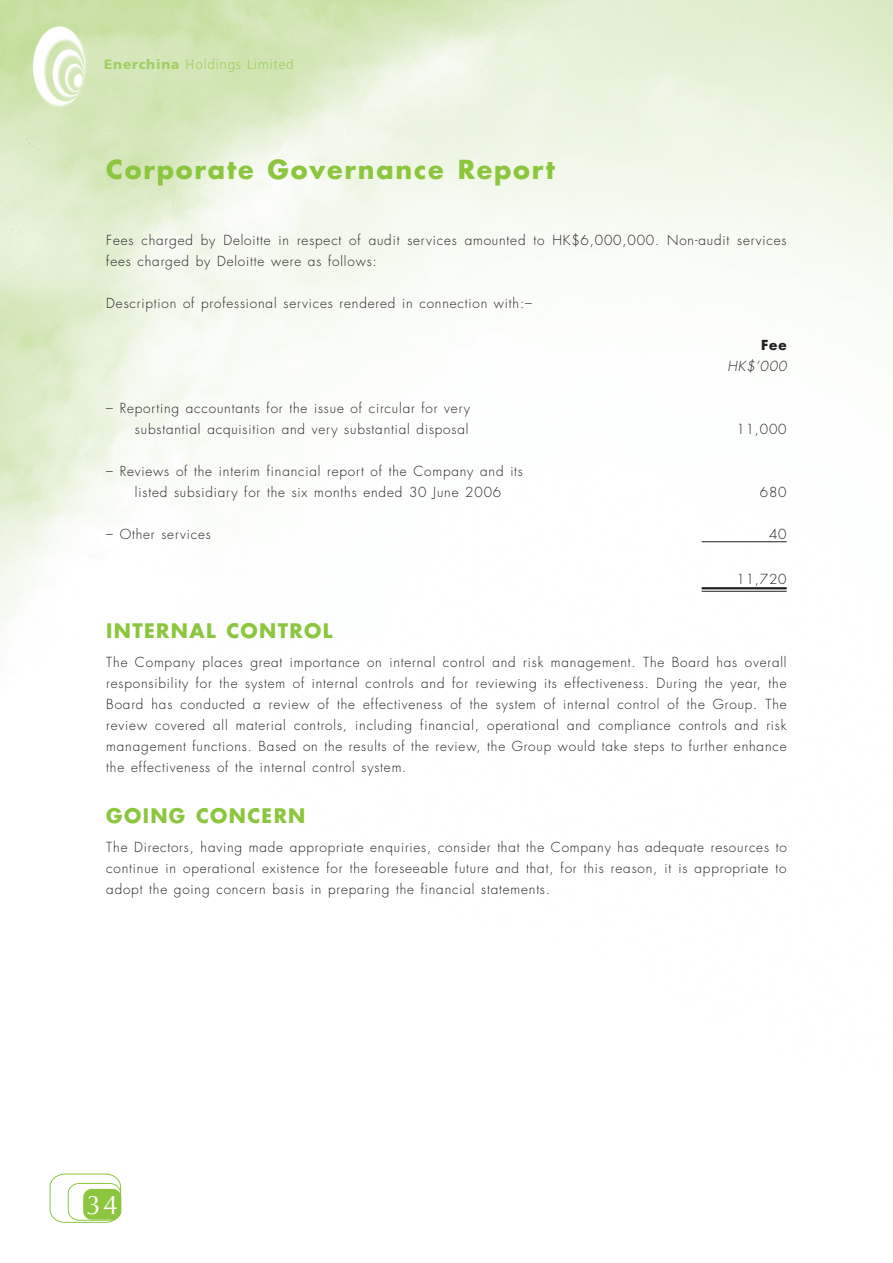
<style>
.page{position:relative;width:893px;height:1263px;background:#fff}
.page>*{position:absolute;margin:0;border:0;box-sizing:border-box;transform-origin:0 0}
.t1{font:27px "Optima LT Std";color:#fff}
.t2{font:700 25.5px "Futura Std";letter-spacing:.07em;color:#8bc63e}
.t3{font:700 19.5px "Futura Std";letter-spacing:.07em;color:#8bc63e}
.t4{font:300 13.5px/21px "Futura Std";letter-spacing:.06em;color:#231f20;text-align:justify}
.t5{font:300 13.5px "Frutiger LT Std";letter-spacing:.055em;color:#a2cf62}
.t6{font:italic 300 13.5px "Futura Std";color:#231f20}
.t7{font:700 13.5px "Futura Std";color:#231f20}
.s1{font-weight:900}
</style>
<div class="page">
<img style="left:0;top:0;width:893px;height:1213px">
<svg style="left:49px;top:1173px;width:72px;height:50px"></svg>
<hr style="left:702px;top:541px;width:85px;height:1px;background:#231f20">
<hr style="left:702px;top:587px;width:85px;height:2px;background:#231f20">
<hr style="left:702px;top:591px;width:85px;height:1px;background:#231f20">
<p class="t5" style="left:104px;top:56px;width:191px"><span class="s1">Enerchina</span> Holdings Limited</p>
<h2 class="t2" style="left:106px;top:152px;width:450px">Corporate Governance Report</h2>
<p class="t4" style="left:106px;top:230px;width:682px">Fees charged by Deloitte in respect of audit services amounted to HK$6,000,000. Non-audit services fees charged by Deloitte were as follows:</p>
<p class="t4" style="left:106px;top:293px;width:427px">Description of professional services rendered in connection with:–</p>
<p class="t7" style="left:761px;top:336px;width:27px">Fee</p>
<p class="t6" style="left:727px;top:358px;width:61px">HK$’000</p>
<p class="t4" style="left:106px;top:398px;width:365px;text-align:right">– Reporting accountants for the issue of circular for very substantial acquisition and very substantial disposal</p>
<p class="t4" style="left:736px;top:419px;width:52px">11,000</p>
<p class="t4" style="left:106px;top:461px;width:418px;text-align:center">– Reviews of the interim financial report of the Company and its listed subsidiary for the six months ended 30 June 2006</p>
<p class="t4" style="left:760px;top:482px;width:28px">680</p>
<p class="t4" style="left:106px;top:524px;width:106px">– Other services</p>
<p class="t4" style="left:769px;top:524px;width:19px">40</p>
<p class="t4" style="left:736px;top:569px;width:52px">11,720</p>
<h3 class="t3" style="left:106px;top:617px;width:228px">INTERNAL CONTROL</h3>
<p class="t4" style="left:106px;top:652px;width:682px">The Company places great importance on internal control and risk management. The Board has overall responsibility for the system of internal controls and for reviewing its effectiveness. During the year, the Board has conducted a review of the effectiveness of the system of internal control of the Group. The review covered all material controls, including financial, operational and compliance controls and risk management functions. Based on the results of the review, the Group would take steps to further enhance the effectiveness of the internal control system.</p>
<h3 class="t3" style="left:106px;top:802px;width:201px">GOING CONCERN</h3>
<p class="t4" style="left:106px;top:837px;width:682px">The Directors, having made appropriate enquiries, consider that the Company has adequate resources to continue in operational existence for the foreseeable future and that, for this reason, it is appropriate to adopt the going concern basis in preparing the financial statements.</p>
<h1 class="t1" style="left:86px;top:1189px;width:33px">34</h1>
</div>
